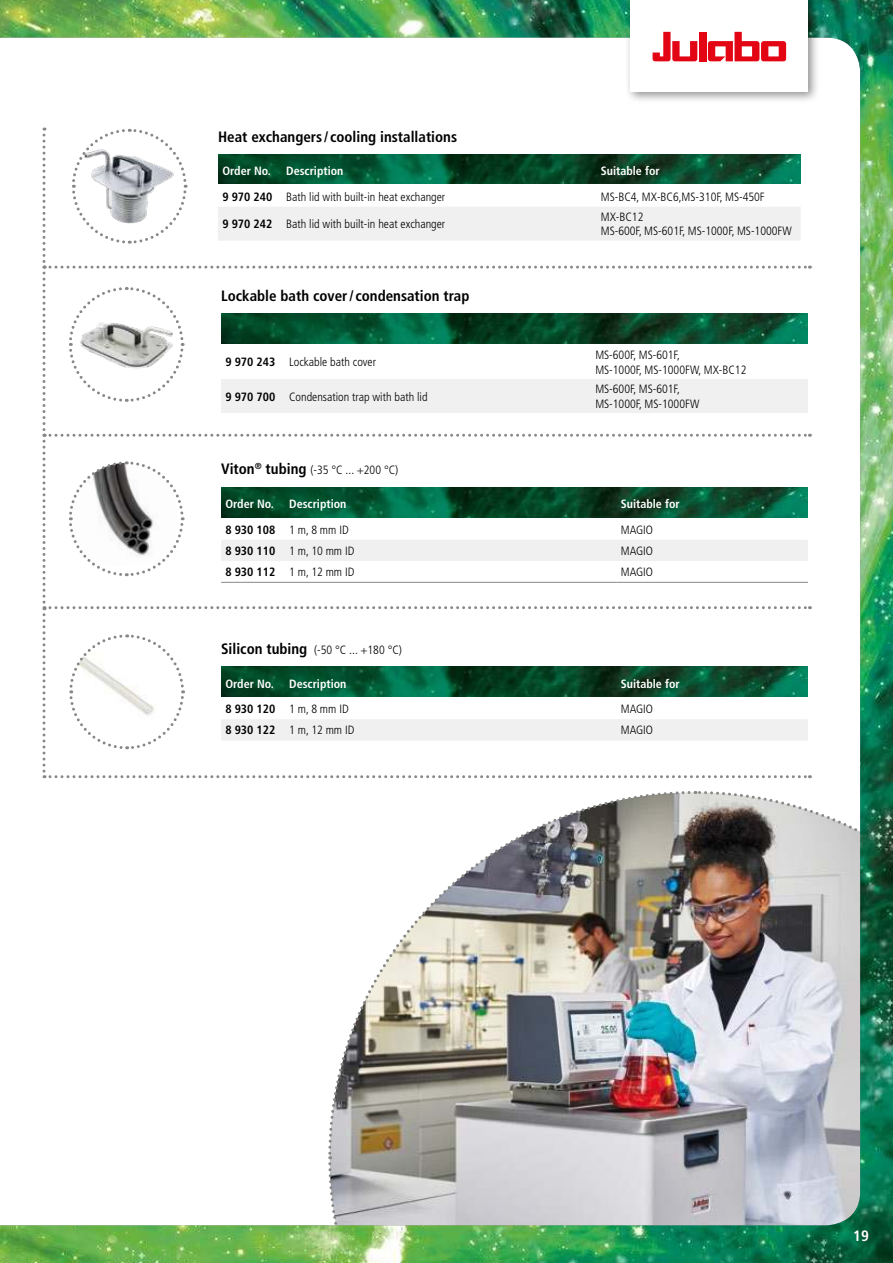
<style>
.page{position:relative;width:893px;height:1263px;background:#fff}
.page>*{position:absolute;margin:0;border:0;box-sizing:border-box;transform-origin:0 0}
.t1{font:700 condensed 15px "Frutiger LT Std";color:#000}
.t2{font:700 condensed 15px "Frutiger LT Std";color:#fff}
.t3{font:300 condensed 12px/14.4px "Frutiger LT Std";color:#000}
.t4{font:700 condensed 12px "Frutiger LT Std";color:#fff}
.s1{font-weight:700}
.s2{font-weight:700;font-size:15px}
</style>
<div class="page">
<img style="left:0;top:0;width:893px;height:1263px">
<div style="left:625px;top:0;width:195px;height:103px;background:#000;opacity:.45"></div>
<div style="left:631px;top:0;width:177px;height:91px;background:#fff"></div>
<svg style="left:653px;top:32px;width:44px;height:29px"></svg>
<div style="left:699px;top:32px;width:7px;height:29px;background:#e30513"></div>
<svg style="left:708px;top:32px;width:79px;height:29px"></svg>
<svg style="left:43px;top:127px;width:767px;height:651px"></svg>
<img style="left:221px;top:314px;width:587px;height:29px">
<p class="t1" style="left:218px;top:130px;width:240px">Heat exchangers / cooling installations</p>
<p class="t4" style="left:222px;top:166px;width:50px">Order No.</p>
<p class="t4" style="left:286px;top:166px;width:59px">Description</p>
<p class="t4" style="left:601px;top:166px;width:60px">Suitable for</p>
<p class="t3" style="left:222px;top:190px;width:224px"><span class="s1">9 970 240</span> Bath lid with built-in heat exchanger</p>
<p class="t3" style="left:601px;top:190px;width:166px">MS-BC4, MX-BC6,MS-310F, MS-450F</p>
<p class="t3" style="left:222px;top:218px;width:224px"><span class="s1">9 970 242</span> Bath lid with built-in heat exchanger</p>
<p class="t3" style="left:601px;top:211px;width:193px">MX-BC12<br>MS-600F, MS-601F, MS-1000F, MS-1000FW</p>
<p class="t1" style="left:221px;top:290px;width:250px">Lockable bath cover / condensation trap</p>
<p class="t3" style="left:225px;top:356px;width:152px"><span class="s1">9 970 243</span> Lockable bath cover</p>
<p class="t3" style="left:595px;top:349px;width:153px">MS-600F, MS-601F,<br>MS-1000F, MS-1000FW, MX-BC12</p>
<p class="t3" style="left:225px;top:390px;width:204px"><span class="s1">9 970 700</span> Condensation trap with bath lid</p>
<p class="t3" style="left:595px;top:383px;width:106px">MS-600F, MS-601F,<br>MS-1000F, MS-1000FW</p>
<p class="t3" style="left:221px;top:464px;width:179px"><span class="s2">Viton</span><sup>®</sup> <span class="s2">tubing</span> (-35 °C ... +200 °C)</p>
<p class="t4" style="left:225px;top:499px;width:50px">Order No.</p>
<p class="t4" style="left:289px;top:499px;width:59px">Description</p>
<p class="t4" style="left:621px;top:499px;width:60px">Suitable for</p>
<p class="t3" style="left:225px;top:523px;width:125px"><span class="s1">8 930 108</span> 1 m, 8 mm ID</p>
<p class="t3" style="left:621px;top:523px;width:34px">MAGIO</p>
<p class="t3" style="left:225px;top:545px;width:131px"><span class="s1">8 930 110</span> 1 m, 10 mm ID</p>
<p class="t3" style="left:621px;top:545px;width:34px">MAGIO</p>
<p class="t3" style="left:225px;top:566px;width:131px"><span class="s1">8 930 112</span> 1 m, 12 mm ID</p>
<p class="t3" style="left:621px;top:566px;width:34px">MAGIO</p>
<p class="t3" style="left:221px;top:643px;width:182px"><span class="s2">Silicon tubing</span> (-50 °C ... +180 °C)</p>
<p class="t4" style="left:225px;top:678px;width:50px">Order No.</p>
<p class="t4" style="left:289px;top:678px;width:59px">Description</p>
<p class="t4" style="left:621px;top:678px;width:60px">Suitable for</p>
<p class="t3" style="left:225px;top:703px;width:125px"><span class="s1">8 930 120</span> 1 m, 8 mm ID</p>
<p class="t3" style="left:621px;top:703px;width:34px">MAGIO</p>
<p class="t3" style="left:225px;top:724px;width:131px"><span class="s1">8 930 122</span> 1 m, 12 mm ID</p>
<p class="t3" style="left:621px;top:724px;width:34px">MAGIO</p>
<p class="t2" style="left:853px;top:1230px;width:17px">19</p>
</div>
